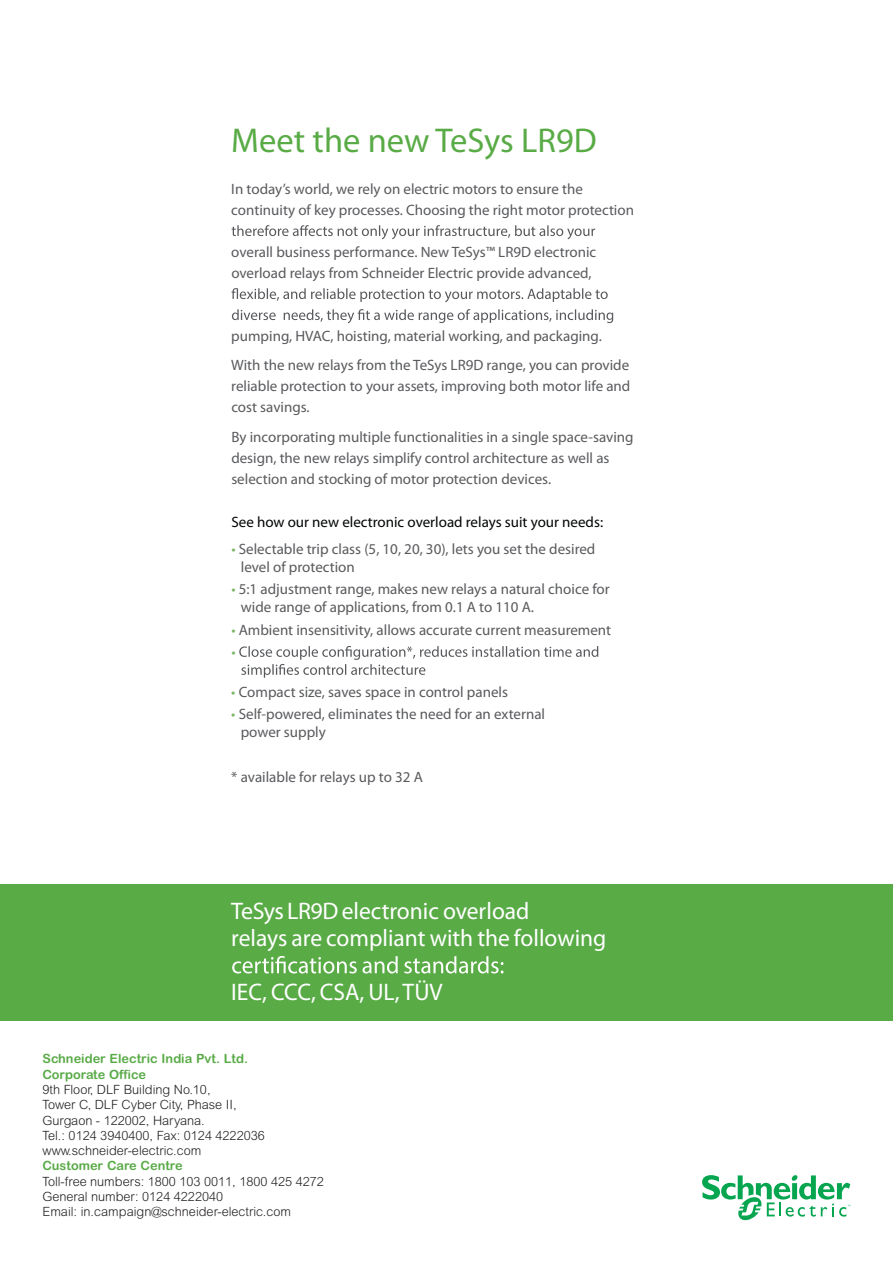
<style>
.page{position:relative;width:893px;height:1263px;background:#fff}
.page>*{position:absolute;margin:0;border:0;box-sizing:border-box;transform-origin:0 0}
.t1{font:34.5px "Myriad Pro";color:#59ab46}
.t2{font:24px/27px "Myriad Pro";color:#fff}
.t3{font:15px/21px "Myriad Pro";color:#595a5d}
.t4{font:15px "Myriad Pro";color:#030505}
.t5{font:300 12.75px/15.3px "Arial Rounded MT Std";color:#231f20}
.t6{font:700 12.75px/15.3px "Arial Rounded MT Std";color:#59aa47}
.s1{color:#7cb764}
</style>
<div class="page">
<div style="left:0;top:884px;width:893px;height:136px;background:#59ab46"></div>
<svg style="left:232px;top:956px;width:271px;height:17px"></svg>
<svg style="left:232px;top:225px;width:363px;height:14px"></svg>
<svg style="left:232px;top:288px;width:376px;height:14px"></svg>
<svg style="left:232px;top:309px;width:381px;height:14px"></svg>
<svg style="left:239px;top:646px;width:359px;height:32px"></svg>
<svg style="left:702px;top:1175px;width:148px;height:46px"></svg>
<h1 class="t1" style="left:231px;top:119px;width:367px">Meet the new TeSys LR9D</h1>
<p class="t3" style="left:231px;top:178px;width:404px">In today’s world, we rely on electric motors to ensure the continuity of key processes. Choosing the right motor protection</p>
<p class="t3" style="left:231px;top:241px;width:366px">overall business performance. New TeSys™ LR9D electronic overload relays from Schneider Electric provide advanced,</p>
<p class="t3" style="left:231px;top:321px;width:399px;line-height:29.5px">pumping, HVAC, hoisting, material working, and packaging.<br>With the new relays from the TeSys LR9D range, you can provide</p>
<p class="t3" style="left:231px;top:376px;width:401px">reliable protection to your assets, improving both motor life and cost savings.</p>
<p class="t3" style="left:231px;top:426px;width:404px">By incorporating multiple functionalities in a single space-saving design, the new relays simplify control architecture as well as selection and stocking of motor protection devices.</p>
<p class="t4" style="left:231px;top:513px;width:373px">See how our new electronic overload relays suit your needs:</p>
<p class="t3" style="left:241px;top:540px;width:356px;line-height:18px;text-indent:-9px"><span class="s1">•</span> Selectable trip class (5, 10, 20, 30), lets you set the desired level of protection</p>
<p class="t3" style="left:241px;top:580px;width:370px;line-height:18px;text-indent:-9px"><span class="s1">•</span> 5:1 adjustment range, makes new relays a natural choice for wide range of applications, from 0.1 A to 110 A.</p>
<p class="t3" style="left:231px;top:618px;width:381px;line-height:22.2px"><span class="s1">•</span> Ambient insensitivity, allows accurate current measurement <span class="s1">•</span></p>
<p class="t3" style="left:231px;top:681px;width:278px"><span class="s1">•</span> Compact size, saves space in control panels</p>
<p class="t3" style="left:241px;top:705px;width:306px;line-height:18px;text-indent:-9px"><span class="s1">•</span> Self-powered, eliminates the need for an external power supply</p>
<p class="t3" style="left:231px;top:766px;width:193px">* available for relays up to 32 A</p>
<h2 class="t2" style="left:231px;top:897px;width:377px">TeSys LR9Delectronic overload<br>relays are compliant with the following</h2>
<h2 class="t2" style="left:231px;top:978px;width:213px">IEC, CCC, CSA, UL, TÜV</h2>
<p class="t6" style="left:43px;top:1051px;width:207px">Schneider Electric India Pvt. Ltd.<br>Corporate Office</p>
<p class="t5" style="left:43px;top:1082px;width:224px">9th Floor, DLF Building No.10,<br>Tower C, DLF Cyber City, Phase II,<br>Gurgaon - 122002, Haryana.<br>Tel.: 0124 3940400, Fax: 0124 4222036 www.schneider-electric.com</p>
<p class="t6" style="left:43px;top:1158px;width:142px">Customer Care Centre</p>
<p class="t5" style="left:43px;top:1173px;width:283px">Toll-free numbers: 1800 103 0011, 1800 425 4272<br>General number: 0124 4222040<br>Email: in.campaign@schneider-electric.com</p>
</div>
